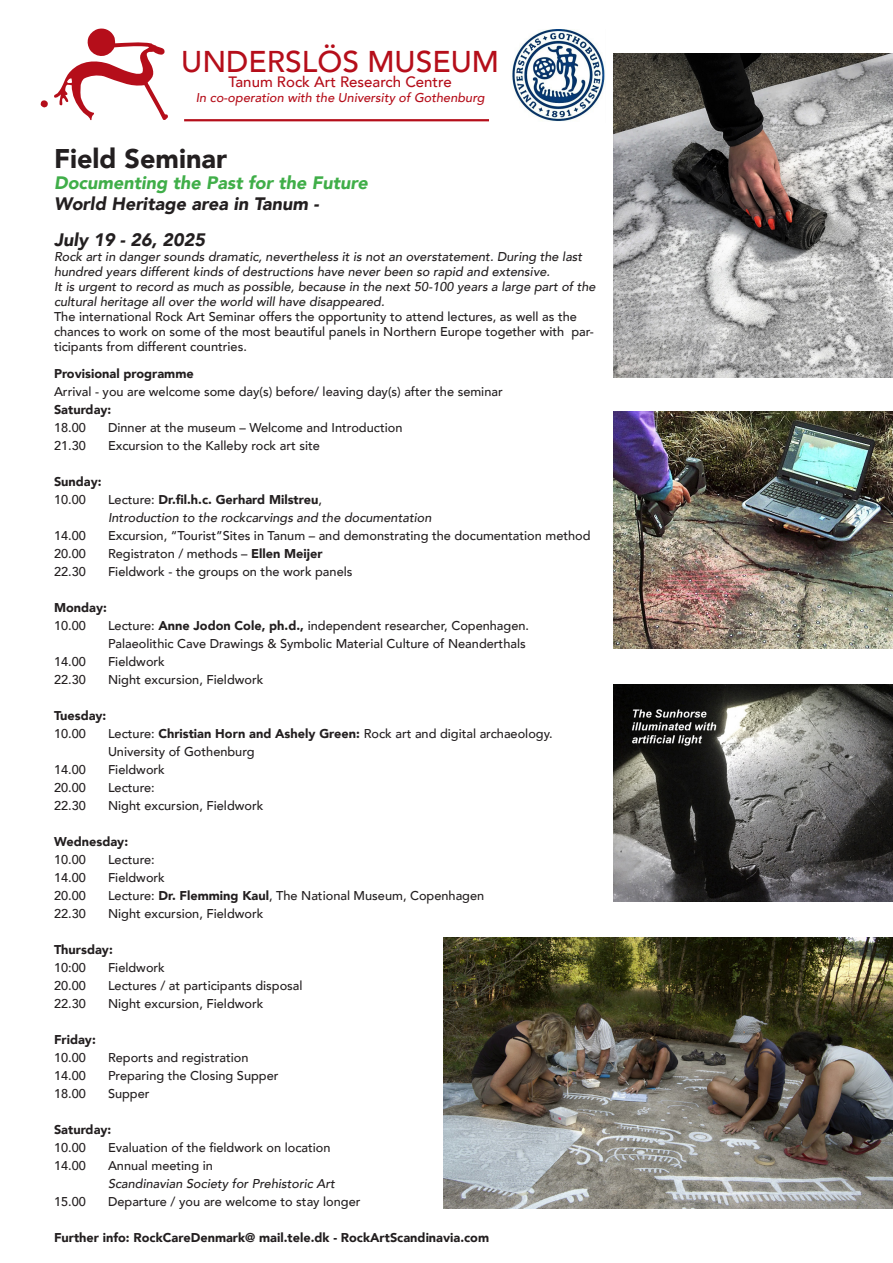
<style>
.page{position:relative;width:893px;height:1263px;background:#fff}
.page>*{position:absolute;margin:0;border:0;box-sizing:border-box;transform-origin:0 0}
.Brød_uden_indryk{font:500 30px "Avenir";color:#b50e1a}
.Brød_uden_indryk-2{font:900 27px "Avenir";color:#231f20}
.Brød_uden_indryk-3{font:italic 900 18px "Avenir";color:#231f20}
.Brød_uden_indryk-4{font:italic 900 18px "Avenir";color:#40ae49}
.t1{font:500 15px "Avenir";color:#b50e1a}
.Brød_uden_indryk-5{font:500 12.75px/15px "Avenir";color:#231f20}
.Brød_uden_indryk-6{font:italic 500 12.75px/15px "Avenir";color:#231f20}
.Brød_uden_indryk-7{font:900 12.75px "Avenir";color:#231f20}
.t2{font:italic 500 12.75px "Avenir";color:#b50e1a}
.s1{font-weight:500}
.s2{font-weight:900}
</style>
<div class="page">
<svg style="left:41px;top:28px;width:127px;height:92px"></svg>
<hr style="left:184px;top:119px;width:305px;height:2px;background:#b50e1a">
<img style="left:613px;top:54px;width:280px;height:324px">
<img style="left:613px;top:411px;width:280px;height:237px">
<img style="left:614px;top:685px;width:279px;height:217px">
<img style="left:512px;top:29px;width:93px;height:93px">
<img style="left:443px;top:938px;width:450px;height:271px">
<p class="Brød_uden_indryk" style="left:181px;top:36px;width:319px">UNDERSLÖS MUSEUM</p>
<p class="t1" style="left:229px;top:69px;width:225px">Tanum Rock Art Research Centre</p>
<p class="t2" style="left:196px;top:90px;width:290px">In co-operation with the University of Gothenburg</p>
<p class="Brød_uden_indryk-2" style="left:54px;top:135px;width:175px">Field Seminar</p>
<p class="Brød_uden_indryk-4" style="left:54px;top:168px;width:315px">Documenting the Past for the Future</p>
<p class="Brød_uden_indryk-3" style="left:54px;top:189px;width:266px">World Heritage area in Tanum -</p>
<p class="Brød_uden_indryk-3" style="left:54px;top:225px;width:153px">July 19 - 26, 2025</p>
<p class="Brød_uden_indryk-6" style="left:54px;top:249px;width:530px">Rock art in danger sounds dramatic, nevertheless it is not an overstatement. During the last hundred years different kinds of destructions have never been so rapid and extensive.</p>
<p class="Brød_uden_indryk-6" style="left:54px;top:279px;width:543px">It is urgent to record as much as possible, because in the next 50-100 years a large part of the cultural heritage all over the world will have disappeared.</p>
<p class="Brød_uden_indryk-5" style="left:54px;top:308px;width:541px">The international Rock Art Seminar offers the opportunity to attend lectures, as well as the chances to work on some of the most beautiful panels in Northern Europe together with par&shy;ticipants from different countries.</p>
<p class="Brød_uden_indryk-7" style="left:54px;top:363px;width:141px">Provisional programme</p>
<p class="Brød_uden_indryk-5" style="left:54px;top:383px;width:450px">Arrival - you are welcome some day(s) before/ leaving day(s) after the seminar</p>
<p class="Brød_uden_indryk-7" style="left:54px;top:399px;width:59px">Saturday:</p>
<p class="Brød_uden_indryk-5" style="left:54px;top:419px;width:33px">18.00</p>
<p class="Brød_uden_indryk-5" style="left:108px;top:419px;width:296px">Dinner at the museum – Welcome and Introduction</p>
<p class="Brød_uden_indryk-5" style="left:54px;top:437px;width:33px">21.30</p>
<p class="Brød_uden_indryk-5" style="left:108px;top:437px;width:213px">Excursion to the Kalleby rock art site</p>
<p class="Brød_uden_indryk-7" style="left:54px;top:471px;width:49px">Sunday:</p>
<p class="Brød_uden_indryk-5" style="left:54px;top:491px;width:33px">10.00</p>
<p class="Brød_uden_indryk-7" style="left:108px;top:489px;width:215px"><span class="s1">Lecture:</span> Dr.fil.h.c. Gerhard Milstreu<span class="s1">,</span></p>
<p class="Brød_uden_indryk-6" style="left:108px;top:510px;width:325px">Introduction to the rockcarvings and the documentation</p>
<p class="Brød_uden_indryk-5" style="left:54px;top:527px;width:33px">14.00</p>
<p class="Brød_uden_indryk-5" style="left:108px;top:527px;width:484px">Excursion, “Tourist”Sites in Tanum – and demonstrating the documentation method</p>
<p class="Brød_uden_indryk-5" style="left:54px;top:545px;width:33px">20.00</p>
<p class="Brød_uden_indryk-5" style="left:108px;top:545px;width:216px">Registraton / methods – <span class="s2">Ellen Meijer</span></p>
<p class="Brød_uden_indryk-5" style="left:54px;top:563px;width:33px">22.30</p>
<p class="Brød_uden_indryk-5" style="left:108px;top:563px;width:246px">Fieldwork - the groups on the work panels</p>
<p class="Brød_uden_indryk-7" style="left:54px;top:597px;width:54px">Monday:</p>
<p class="Brød_uden_indryk-5" style="left:54px;top:617px;width:33px">10.00</p>
<p class="Brød_uden_indryk-5" style="left:108px;top:617px;width:423px">Lecture: <span class="s2">Anne Jodon Cole, ph.d.,</span> independent researcher, Copenhagen.</p>
<p class="Brød_uden_indryk-5" style="left:108px;top:635px;width:419px">Palaeolithic Cave Drawings &amp; Symbolic Material Culture of Neanderthals</p>
<p class="Brød_uden_indryk-5" style="left:54px;top:653px;width:33px">14.00</p>
<p class="Brød_uden_indryk-5" style="left:108px;top:653px;width:58px">Fieldwork</p>
<p class="Brød_uden_indryk-5" style="left:54px;top:671px;width:33px">22.30</p>
<p class="Brød_uden_indryk-5" style="left:108px;top:671px;width:157px">Night excursion, Fieldwork</p>
<p class="Brød_uden_indryk-7" style="left:54px;top:705px;width:54px">Tuesday:</p>
<p class="Brød_uden_indryk-5" style="left:54px;top:725px;width:33px">10.00</p>
<p class="Brød_uden_indryk-5" style="left:108px;top:725px;width:446px">Lecture: <span class="s2">Christian Horn and Ashely Green:</span> Rock art and digital archaeology.</p>
<p class="Brød_uden_indryk-5" style="left:108px;top:743px;width:148px">University of Gothenburg</p>
<p class="Brød_uden_indryk-5" style="left:54px;top:761px;width:33px">14.00</p>
<p class="Brød_uden_indryk-5" style="left:108px;top:761px;width:58px">Fieldwork</p>
<p class="Brød_uden_indryk-5" style="left:54px;top:779px;width:33px">20.00</p>
<p class="Brød_uden_indryk-5" style="left:108px;top:779px;width:48px">Lecture:</p>
<p class="Brød_uden_indryk-5" style="left:54px;top:797px;width:33px">22.30</p>
<p class="Brød_uden_indryk-5" style="left:108px;top:797px;width:157px">Night excursion, Fieldwork</p>
<p class="Brød_uden_indryk-7" style="left:54px;top:831px;width:76px">Wednesday:</p>
<p class="Brød_uden_indryk-5" style="left:54px;top:851px;width:33px">10.00</p>
<p class="Brød_uden_indryk-5" style="left:108px;top:851px;width:48px">Lecture:</p>
<p class="Brød_uden_indryk-5" style="left:54px;top:869px;width:33px">14.00</p>
<p class="Brød_uden_indryk-5" style="left:108px;top:869px;width:58px">Fieldwork</p>
<p class="Brød_uden_indryk-5" style="left:54px;top:887px;width:33px">20.00</p>
<p class="Brød_uden_indryk-5" style="left:108px;top:887px;width:378px">Lecture: <span class="s2">Dr. Flemming Kaul</span>, The National Museum, Copenhagen</p>
<p class="Brød_uden_indryk-5" style="left:54px;top:905px;width:33px">22.30</p>
<p class="Brød_uden_indryk-5" style="left:108px;top:905px;width:157px">Night excursion, Fieldwork</p>
<p class="Brød_uden_indryk-7" style="left:54px;top:939px;width:60px">Thursday:</p>
<p class="Brød_uden_indryk-5" style="left:54px;top:959px;width:33px">10:00</p>
<p class="Brød_uden_indryk-5" style="left:108px;top:959px;width:58px">Fieldwork</p>
<p class="Brød_uden_indryk-5" style="left:54px;top:977px;width:33px">20.00</p>
<p class="Brød_uden_indryk-5" style="left:108px;top:977px;width:196px">Lectures / at participants disposal</p>
<p class="Brød_uden_indryk-5" style="left:54px;top:995px;width:33px">22.30</p>
<p class="Brød_uden_indryk-5" style="left:108px;top:995px;width:157px">Night excursion, Fieldwork</p>
<p class="Brød_uden_indryk-7" style="left:54px;top:1029px;width:43px">Friday:</p>
<p class="Brød_uden_indryk-5" style="left:54px;top:1049px;width:33px">10.00</p>
<p class="Brød_uden_indryk-5" style="left:108px;top:1049px;width:142px">Reports and registration</p>
<p class="Brød_uden_indryk-5" style="left:54px;top:1067px;width:33px">14.00</p>
<p class="Brød_uden_indryk-5" style="left:108px;top:1067px;width:172px">Preparing the Closing Supper</p>
<p class="Brød_uden_indryk-5" style="left:54px;top:1085px;width:33px">18.00</p>
<p class="Brød_uden_indryk-5" style="left:108px;top:1085px;width:43px">Supper</p>
<p class="Brød_uden_indryk-7" style="left:54px;top:1119px;width:59px">Saturday:</p>
<p class="Brød_uden_indryk-5" style="left:54px;top:1139px;width:33px">10.00</p>
<p class="Brød_uden_indryk-5" style="left:108px;top:1139px;width:224px">Evaluation of the fieldwork on location</p>
<p class="Brød_uden_indryk-5" style="left:54px;top:1157px;width:33px">14.00</p>
<p class="Brød_uden_indryk-5" style="left:108px;top:1157px;width:106px">Annual meeting in</p>
<p class="Brød_uden_indryk-6" style="left:108px;top:1176px;width:228px">Scandinavian Society for Prehistoric Art</p>
<p class="Brød_uden_indryk-5" style="left:54px;top:1193px;width:33px">15.00</p>
<p class="Brød_uden_indryk-5" style="left:108px;top:1193px;width:254px">Departure / you are welcome to stay longer</p>
<p class="Brød_uden_indryk-7" style="left:54px;top:1227px;width:437px">Further info: RockCareDenmark@ mail.tele.dk - RockArtScandinavia.com</p>
</div>
